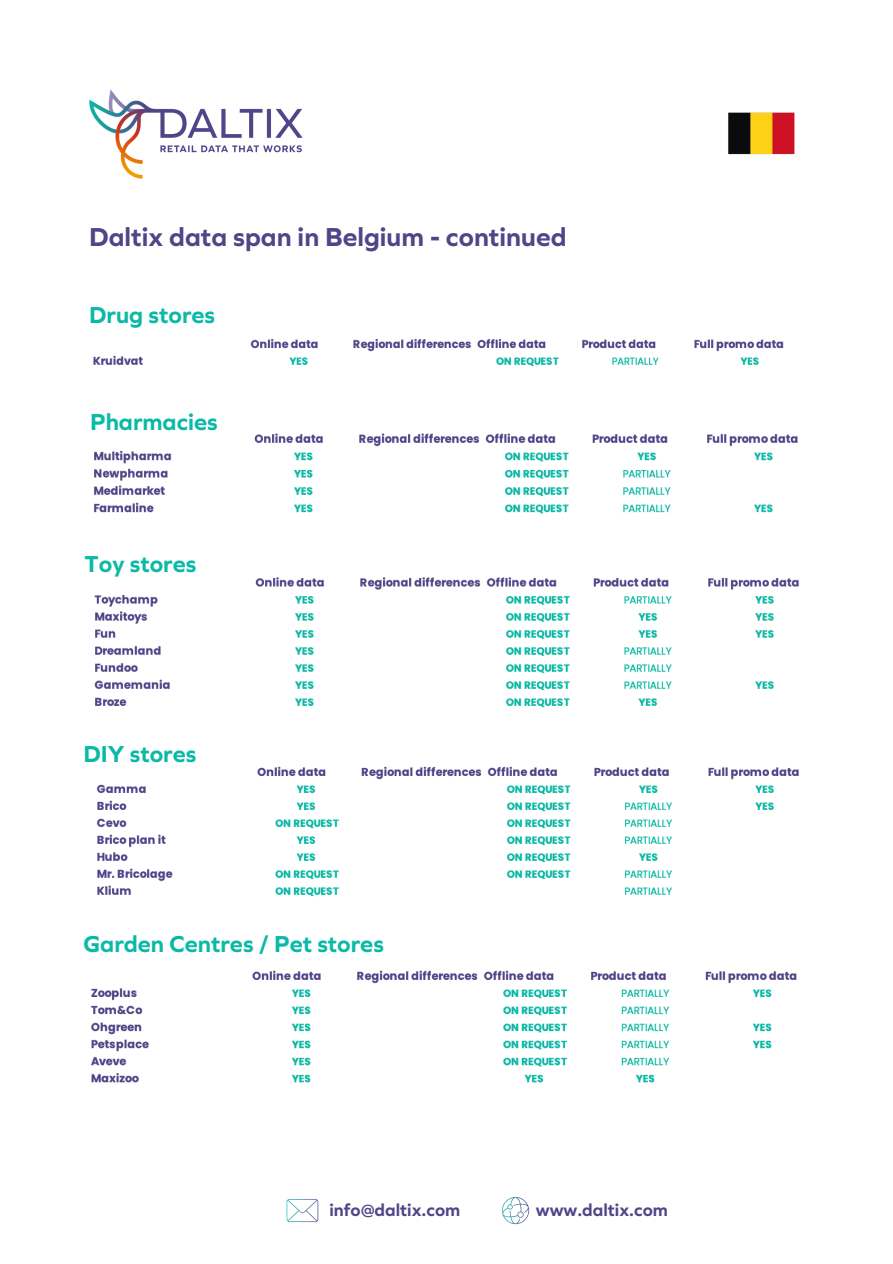
<style>
.page{position:relative;width:893px;height:1264px;background:#fff}
.page>*{position:absolute;margin:0;border:0;box-sizing:border-box;transform-origin:0 0}
.t1{font:700 27px "Graphie";color:#524488}
.t2{font:700 24px "Graphie";color:#0ab9a6}
.t3{font:700 18px "Graphie";color:#524488}
</style>
<div class="page">
<img style="left:89px;top:89px;width:214px;height:89px">
<img style="left:286px;top:1199px;width:33px;height:24px">
<img style="left:502px;top:1197px;width:28px;height:28px">
<img style="left:728px;top:112px;width:67px;height:43px">
<img style="left:94px;top:433px;width:704px;height:81px">
<img style="left:94px;top:577px;width:705px;height:131px">
<img style="left:96px;top:766px;width:703px;height:131px">
<img style="left:91px;top:970px;width:706px;height:113px">
<img style="left:93px;top:338px;width:691px;height:29px">
<p class="t1" style="left:89px;top:221px;width:479px">Daltix data span in Belgium - continued</p>
<p class="t2" style="left:89px;top:301px;width:127px">Drug stores</p>
<p class="t2" style="left:90px;top:407px;width:129px">Pharmacies</p>
<p class="t2" style="left:84px;top:549px;width:113px">Toy stores</p>
<p class="t2" style="left:83px;top:739px;width:114px">DIY stores</p>
<p class="t2" style="left:83px;top:930px;width:302px">Garden Centres / Pet stores</p>
<p class="t3" style="left:329px;top:1199px;width:132px">info@daltix.com</p>
<p class="t3" style="left:536px;top:1199px;width:134px">www.daltix.com</p>
</div>
